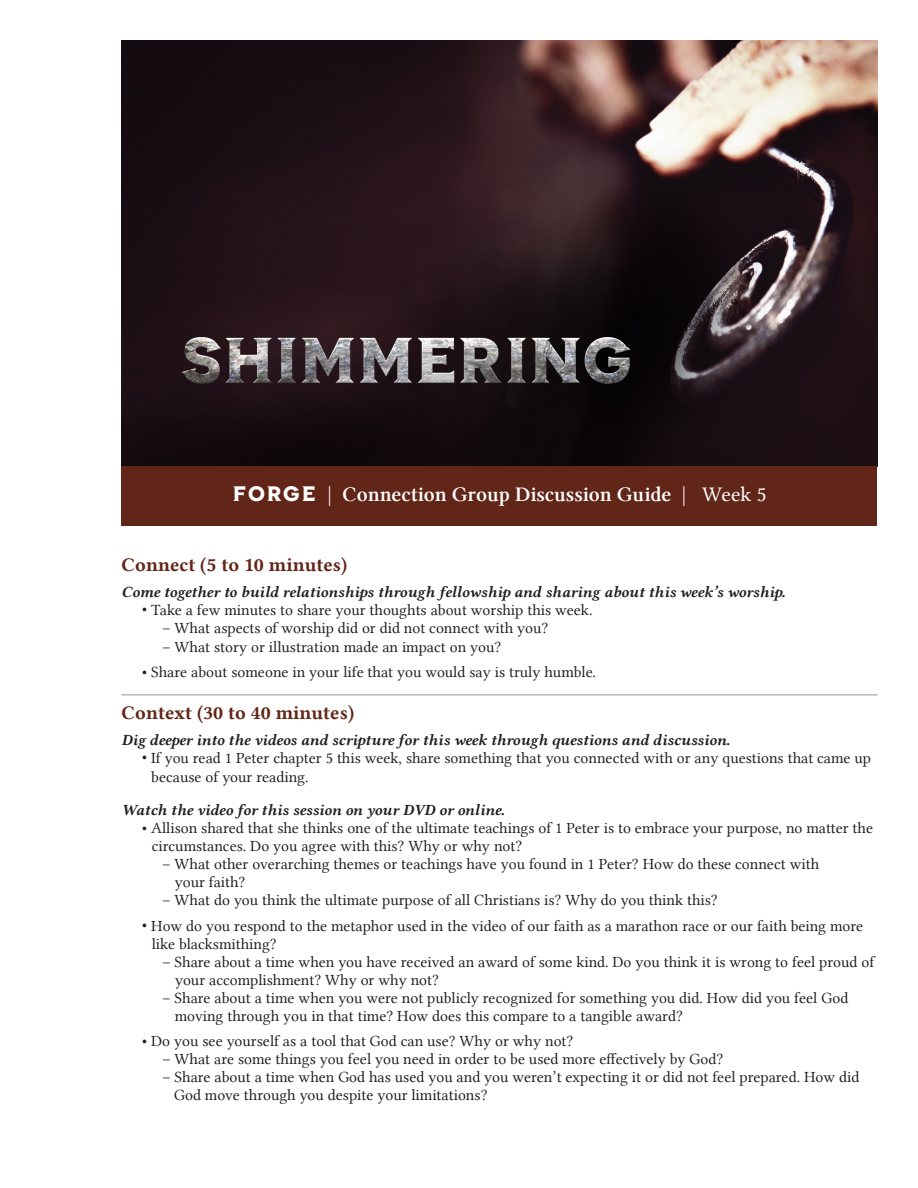
<style>
.page{position:relative;width:918px;height:1188px;background:#fff}
.page>*{position:absolute;margin:0;border:0;box-sizing:border-box;transform-origin:0 0}
.t1{font:21px "Lin Libertine Z";color:#fff}
.t2{font:19.5px "Lin Libertine B";color:#622618}
.t3{font:15.75px "Lin Libertine";color:#231f20}
.t4{font:15.75px "Lin Libertine BI";color:#231f20}
.s1{font-family:"American Mortar"}
.s2{font-family:"Lin Libertine"}
</style>
<div class="page">
<img style="left:122px;top:40px;width:755px;height:427px">
<div style="left:122px;top:467px;width:756px;height:59px;background:#622618"></div>
<hr style="left:122px;top:694px;width:756px;height:1px;background:#969292">
<p class="t1" style="left:232px;top:483px;width:536px"><span class="s1">FORGE</span> <span class="s2">|</span> Connection Group Discussion Guide <span class="s2">| Week 5</span></p>
<p class="t2" style="left:122px;top:552px;width:227px">Connect (5 to 10 minutes)</p>
<p class="t4" style="left:122px;top:581px;width:665px">Come together to build relationships through fellowship and sharing about this week’s worship.</p>
<p class="t3" style="left:142px;top:601px;width:452px">• Take a few minutes to share your thoughts about worship this week.</p>
<p class="t3" style="left:162px;top:619px;width:388px">– What aspects of worship did or did not connect with you?</p>
<p class="t3" style="left:162px;top:638px;width:341px">– What story or illustration made an impact on you?</p>
<p class="t3" style="left:142px;top:663px;width:456px">• Share about someone in your life that you would say is truly humble.</p>
<p class="t2" style="left:122px;top:700px;width:234px">Context (30 to 40 minutes)</p>
<p class="t4" style="left:122px;top:729px;width:610px">Dig deeper into the videos and scripture for this week through questions and discussion.</p>
<p class="t3" style="left:142px;top:749px;width:731px">• If you read 1 Peter chapter 5 this week, share something that you connected with or any questions that came up</p>
<p class="t3" style="left:151px;top:768px;width:159px">because of your reading.</p>
<p class="t4" style="left:122px;top:799px;width:385px">Watch the video for this session on your DVD or online.</p>
<p class="t3" style="left:142px;top:819px;width:733px">• Allison shared that she thinks one of the ultimate teachings of 1 Peter is to embrace your purpose, no matter the</p>
<p class="t3" style="left:152px;top:837px;width:372px">circumstances. Do you agree with this? Why or why not?</p>
<p class="t3" style="left:162px;top:855px;width:659px">– What other overarching themes or teachings have you found in 1 Peter? How do these connect with</p>
<p class="t3" style="left:175px;top:873px;width:72px">your faith?</p>
<p class="t3" style="left:162px;top:891px;width:557px">– What do you think the ultimate purpose of all Christians is? Why do you think this?</p>
<p class="t3" style="left:142px;top:917px;width:723px">• How do you respond to the metaphor used in the video of our faith as a marathon race or our faith being more</p>
<p class="t3" style="left:152px;top:935px;width:126px">like blacksmithing?</p>
<p class="t3" style="left:162px;top:953px;width:714px">– Share about a time when you have received an award of some kind. Do you think it is wrong to feel proud of</p>
<p class="t3" style="left:175px;top:971px;width:265px">your accomplishment? Why or why not?</p>
<p class="t3" style="left:162px;top:989px;width:688px">– Share about a time when you were not publicly recognized for something you did. How did you feel God</p>
<p class="t3" style="left:175px;top:1007px;width:510px">moving through you in that time? How does this compare to a tangible award?</p>
<p class="t3" style="left:142px;top:1032px;width:433px">• Do you see yourself as a tool that God can use? Why or why not?</p>
<p class="t3" style="left:162px;top:1050px;width:563px">– What are some things you feel you need in order to be used more effectively by God?</p>
<p class="t3" style="left:162px;top:1068px;width:699px">– Share about a time when God has used you and you weren’t expecting it or did not feel prepared. How did</p>
<p class="t3" style="left:174px;top:1086px;width:315px">God move through you despite your limitations?</p>
</div>
